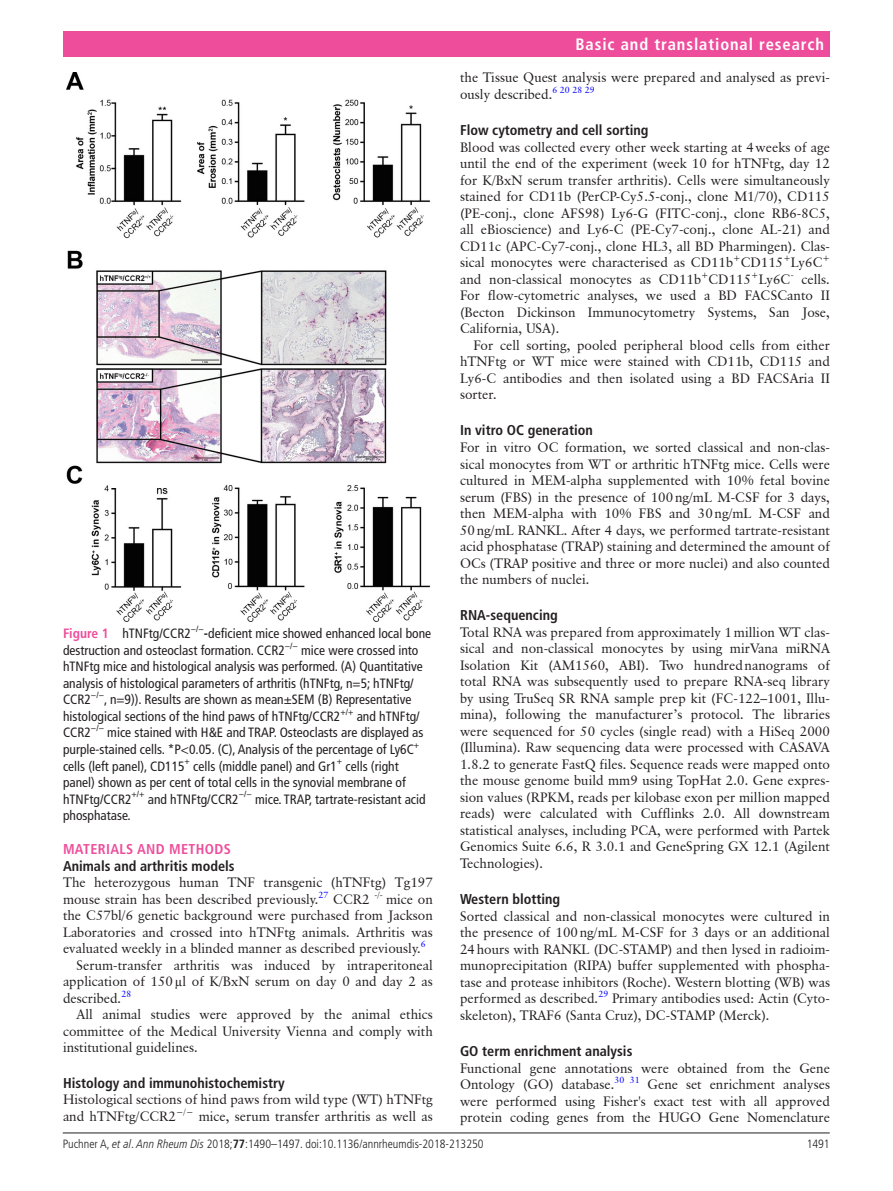
<style>
.page{position:relative;width:893px;height:1191px;background:#fff}
.page>*{position:absolute;margin:0;border:0;box-sizing:border-box;transform-origin:0 0}
.t1{font:700 condensed 16.5px "Frutiger LT Pro";letter-spacing:.055em;color:#fff}
.t2{font:700 condensed 14.25px "Frutiger LT Pro";color:#231f20}
.t3{font:700 condensed 14.25px "Frutiger LT Pro";letter-spacing:.025em;color:#ee4d9b}
.t4{font:13.5px/16.5px "Classical Garamond BT";color:#231f20;text-align:justify}
.t5{font:condensed 13.5px/16.5px "Frutiger LT Pro";color:#231f20}
.t6{font:300 condensed 12px "Frutiger LT Pro";color:#231f20}
.t7{font:condensed 9px "Frutiger LT Pro";color:#231f20}
.t8{font:9px "Classical Garamond BT";color:#231f20}
.s1{font-weight:700;color:#ee4d9b}
.s2{font-weight:700}
.s3{font-family:"Times New Roman"}
.s4{font-style:italic}
</style>
<div class="page">
<hr style="left:63px;top:1132px;width:767px;height:1px;background:#231f20">
<div style="left:63px;top:31px;width:767px;height:25px;background:#ee4d9b"></div>
<img style="left:67px;top:72px;width:362px;height:550px">
<p class="t5" style="left:63px;top:625px;width:129px"><span class="s1">Figure 1</span> hTNFtg/CCR2</p>
<p class="t7" style="left:191px;top:624px;width:15px">−/−</p>
<p class="t5" style="left:63px;top:625px;width:370px;text-indent:141px"><span class="s2">-</span>deficient mice showed enhanced local bone destruction and osteoclast formation. CCR2<sup>−/−</sup> mice were crossed into hTNFtg mice and histological analysis was performed. (A) Quantitative analysis of histological parameters of arthritis (hTNFtg, n=5; hTNFtg/ CCR2<sup>−/−</sup>, n=9)). Results are shown as mean±SEM (B) Representative histological sections of the hind paws of hTNFtg/CCR2<sup>+/+</sup> and hTNFtg/ CCR2<sup>−/−</sup> mice stained with H&amp;E and TRAP. Osteoclasts are displayed as purple-stained cells. *P&lt;0.05. (C), Analysis of the percentage of Ly6C<sup>+ </sup>cells (left panel), CD115<sup>+</sup> cells (middle panel) and Gr1</p>
<p class="t7" style="left:337px;top:756px;width:7px">+</p>
<p class="t5" style="left:63px;top:757px;width:344px;text-indent:282px">cells (right panel) shown as per cent of total cells in the synovial membrane of hTNFtg/CCR2<sup>+/+</sup> and hTNFtg/CCR2</p>
<p class="t7" style="left:239px;top:789px;width:15px">−/−</p>
<p class="t5" style="left:255px;top:790px;width:172px">mice. TRAP, tartrate-resistant acid</p>
<p class="t5" style="left:63px;top:807px;width:69px">phosphatase.</p>
<p class="t3" style="left:63px;top:840px;width:169px">Materials and methods</p>
<p class="t2" style="left:63px;top:857px;width:173px">Animals and arthritis models</p>
<p class="t4" style="left:63px;top:874px;width:371px">The heterozygous human TNF transgenic (hTNFtg) Tg197 mouse strain has been described previously.<sup>27</sup> CCR2</p>
<p class="t8" style="left:374px;top:889px;width:10px">-/-</p>
<p class="t4" style="left:386px;top:890px;width:48px">mice on</p>
<p class="t4" style="left:63px;top:907px;width:371px">the C57bl/6 genetic background were purchased from Jackson</p>
<p class="t4" style="left:63px;top:923px;width:371px">Laboratories and crossed into hTNFtg animals. Arthritis was</p>
<p class="t4" style="left:63px;top:940px;width:364px">evaluated weekly in a blinded manner as described previously.<sup>6</sup></p>
<p class="t4" style="left:76px;top:956px;width:358px">Serum-transfer arthritis was induced by intraperitoneal</p>
<p class="t4" style="left:63px;top:973px;width:371px">application of 150<span class="s3">µ</span>l of K/BxN serum on day 0 and day 2 as</p>
<p class="t4" style="left:63px;top:989px;width:70px">described.<sup>28</sup></p>
<p class="t4" style="left:76px;top:1006px;width:358px">All animal studies were approved by the animal ethics</p>
<p class="t4" style="left:63px;top:1022px;width:371px">committee of the Medical University Vienna and comply with</p>
<p class="t4" style="left:63px;top:1039px;width:136px">institutional guidelines.</p>
<p class="t2" style="left:63px;top:1074px;width:223px">Histology and immunohistochemistry</p>
<p class="t4" style="left:63px;top:1091px;width:371px">Histological sections of hind paws from wild type (WT) hTNFtg and hTNFtg/CCR2<sup>−/−</sup> mice, serum transfer arthritis as well as</p>
<p class="t1" style="left:575px;top:34px;width:250px">Basic and translational research</p>
<p class="t4" style="left:460px;top:69px;width:371px">the Tissue Quest analysis were prepared and analysed as previ&shy;ously described.<sup>6</sup> <sup>20</sup> <sup>28</sup> <sup>29</sup></p>
<p class="t2" style="left:460px;top:122px;width:190px">Flow cytometry and cell sorting</p>
<p class="t4" style="left:460px;top:138px;width:371px">Blood was collected every other week starting at 4weeks of age until the end of the experiment (week 10 for hTNFtg, day 12 for K/BxN serum transfer arthritis). Cells were simultaneously stained for CD11b (PerCP-Cy5.5-conj., clone M1/70), CD115 (PE-conj., clone AFS98) Ly6-G (FITC-conj., clone RB6-8C5, all eBioscience) and Ly6-C (PE-Cy7-conj., clone AL-21) and CD11c (APC-Cy7-conj., clone HL3, all BD Pharmingen). Clas&shy;sical monocytes were characterised as CD11b<sup>+</sup>CD115<sup>+</sup>Ly6C<sup>+ </sup>and non-classical monocytes as CD11b<sup>+</sup>CD115<sup>+</sup>Ly6C<sup>-</sup> cells.<br>For flow-cytometric analyses, we used a BD FACSCanto II (Becton Dickinson Immunocytometry Systems, San Jose, California, USA).</p>
<p class="t4" style="left:460px;top:336px;width:371px;text-indent:14px">For cell sorting, pooled peripheral blood cells from either hTNFtg or WT mice were stained with CD11b, CD115 and Ly6-C antibodies and then isolated using a BD FACSAria II sorter.</p>
<p class="t2" style="left:460px;top:422px;width:134px">In vitro OC generation</p>
<p class="t4" style="left:460px;top:439px;width:371px">For in vitro OC formation, we sorted classical and non-clas&shy;sical monocytes from WT or arthritic hTNFtg mice. Cells were cultured in MEM-alpha supplemented with 10% fetal bovine serum (FBS) in the presence of 100ng/mL M-CSF for 3 days, then MEM-alpha with 10% FBS and 30ng/mL M-CSF and 50ng/mL RANKL. After 4 days, we performed tartrate-resistant acid phosphatase (TRAP) staining and determined the amount of OCs (TRAP positive and three or more nuclei) and also counted the numbers of nuclei.</p>
<p class="t2" style="left:460px;top:607px;width:99px">RNA-sequencing</p>
<p class="t4" style="left:460px;top:623px;width:371px">Total RNA was prepared from approximately 1million WT clas&shy;sical and non-classical monocytes by using mirVana miRNA Isolation Kit (AM1560, ABI). Two hundrednanograms of total RNA was subsequently used to prepare RNA-seq library by using TruSeq SR RNA sample prep kit (FC-122–1001, Illu&shy;mina), following the manufacturer’s protocol. The libraries were sequenced for 50 cycles (single read) with a HiSeq 2000 (Illumina). Raw sequencing data were processed with CASAVA 1.8.2 to generate FastQ files. Sequence reads were mapped onto the mouse genome build mm9 using TopHat 2.0. Gene expres&shy;sion values (RPKM, reads per kilobase exon per million mapped reads) were calculated with Cufflinks 2.0. All downstream statistical analyses, including PCA, were performed with Partek Genomics Suite 6.6, R 3.0.1 and GeneSpring GX 12.1 (Agilent Technologies).</p>
<p class="t2" style="left:460px;top:891px;width:102px">Western blotting</p>
<p class="t4" style="left:460px;top:907px;width:371px">Sorted classical and non-classical monocytes were cultured in the presence of 100ng/mL M-CSF for 3 days or an additional 24hours with RANKL (DC-STAMP) and then lysed in radioim&shy;munoprecipitation (RIPA) buffer supplemented with phospha&shy;tase and protease inhibitors (Roche). Western blotting (WB) was performed as described.<sup>29</sup> Primary antibodies used: Actin (Cyto&shy;skeleton), TRAF6 (Santa Cruz), DC-STAMP (Merck).</p>
<p class="t2" style="left:460px;top:1042px;width:174px">GO term enrichment analysis</p>
<p class="t4" style="left:460px;top:1059px;width:371px">Functional gene annotations were obtained from the Gene Ontology (GO) database.<sup>30</sup> <sup>31</sup> Gene set enrichment analyses were performed using Fisher's exact test with all approved protein coding genes from the HUGO Gene Nomenclature</p>
<p class="t6" style="left:63px;top:1136px;width:422px">Puchner A, <span class="s4">et al</span>. <span class="s4">Ann Rheum Dis</span> 2018;<span class="s2">77</span>:1490–1497. doi:10.1136/annrheumdis-2018-213250</p>
<p class="t6" style="left:807px;top:1136px;width:25px">1491</p>
</div>
